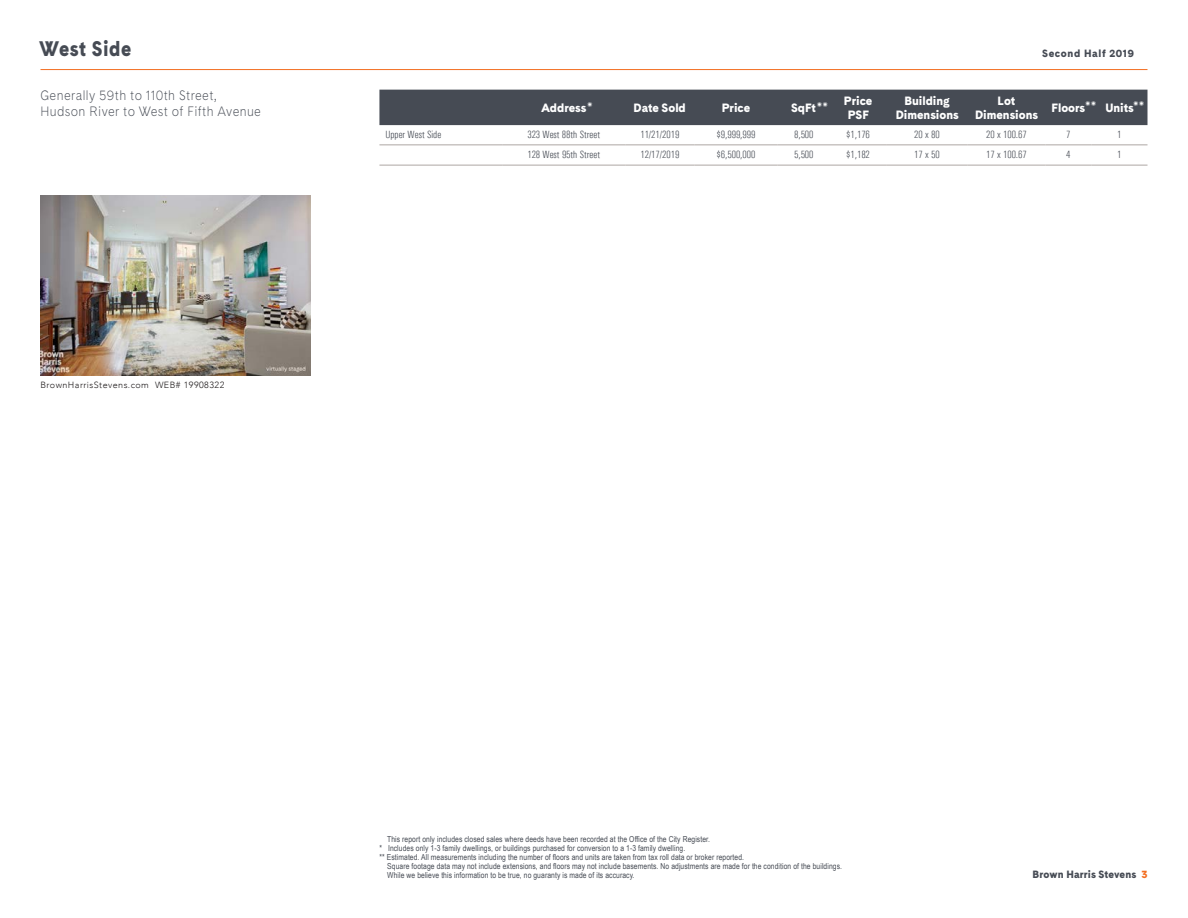
<style>
.page{position:relative;width:1188px;height:918px;background:#fff}
.page>*{position:absolute;margin:0;border:0;box-sizing:border-box;transform-origin:0 0}
.Headline_B_All_Caps{font:900 21px "Cadiz";letter-spacing:.03em;color:#464b54;scale:.9 1}
.Headline_B_All_Caps-2{font:300 13.5px "Cadiz";letter-spacing:.03em;color:#464b54;scale:.9 1}
.t1{font:900 12px/14.4px "Cadiz";color:#fff;text-align:center}
.t2{font:300 condensed 10.5px "Univers";color:#464b54}
.t3{font:900 10.5px "Cadiz";letter-spacing:.01em;color:#464b54}
.t4{font:900 10.5px "Cadiz";letter-spacing:.06em;color:#464b54}
.t5{font:900 10.5px "Cadiz";color:#fff}
.Photo_Caption_Gray{font:300 9px "Avenir";letter-spacing:.05em;color:#231f20}
.t6{font:8.25px "Arial Narrow";letter-spacing:.01em;color:#464b54}
.s1{color:#f36e21}
</style>
<div class="page">
<hr style="left:40px;top:69px;width:1108px;height:1px;background:#f36e21">
<div style="left:379px;top:90px;width:769px;height:35px;background:#464b54"></div>
<hr style="left:379px;top:145px;width:123px;height:1px;background:#ada6a3">
<hr style="left:502px;top:145px;width:123px;height:1px;background:#ada6a3">
<hr style="left:625px;top:145px;width:69px;height:1px;background:#ada6a3">
<hr style="left:694px;top:145px;width:84px;height:1px;background:#ada6a3">
<hr style="left:778px;top:145px;width:52px;height:1px;background:#ada6a3">
<hr style="left:830px;top:145px;width:56px;height:1px;background:#ada6a3">
<hr style="left:886px;top:145px;width:82px;height:1px;background:#ada6a3">
<hr style="left:968px;top:145px;width:77px;height:1px;background:#ada6a3">
<hr style="left:1045px;top:145px;width:46px;height:1px;background:#ada6a3">
<hr style="left:1091px;top:145px;width:56px;height:1px;background:#ada6a3">
<hr style="left:379px;top:165px;width:123px;height:1px;background:#ada6a3">
<hr style="left:502px;top:165px;width:123px;height:1px;background:#ada6a3">
<hr style="left:625px;top:165px;width:69px;height:1px;background:#ada6a3">
<hr style="left:694px;top:165px;width:84px;height:1px;background:#ada6a3">
<hr style="left:778px;top:165px;width:52px;height:1px;background:#ada6a3">
<hr style="left:830px;top:165px;width:56px;height:1px;background:#ada6a3">
<hr style="left:886px;top:165px;width:82px;height:1px;background:#ada6a3">
<hr style="left:968px;top:165px;width:77px;height:1px;background:#ada6a3">
<hr style="left:1045px;top:165px;width:46px;height:1px;background:#ada6a3">
<hr style="left:1091px;top:165px;width:56px;height:1px;background:#ada6a3">
<img style="left:41px;top:195px;width:270px;height:180px">
<p class="Headline_B_All_Caps" style="left:39px;top:35px;width:104px">West Side</p>
<p class="Headline_B_All_Caps-2" style="left:40px;top:87px;width:197px">Generally 59th to 110th Street,</p>
<p class="Headline_B_All_Caps-2" style="left:40px;top:103px;width:247px">Hudson River to West of Fifth Avenue</p>
<p class="Photo_Caption_Gray" style="left:40px;top:380px;width:185px">BrownHarrisStevens.com WEB# 19908322</p>
<p class="t4" style="left:1042px;top:46px;width:93px">Second Half 2019</p>
<p class="t1" style="left:541px;top:101px;width:47px">Address</p>
<p class="t1" style="left:634px;top:101px;width:54px">Date Sold</p>
<p class="t1" style="left:722px;top:101px;width:30px">Price</p>
<p class="t1" style="left:791px;top:101px;width:26px">SqFt</p>
<p class="t1" style="left:844px;top:94px;width:30px">Price<br>PSF</p>
<p class="t1" style="left:896px;top:94px;width:65px">Building<br>Dimensions</p>
<p class="t1" style="left:998px;top:94px;width:19px">Lot</p>
<p class="t5" style="left:587px;top:99px;width:7px">*</p>
<p class="t5" style="left:817px;top:99px;width:13px">**</p>
<p class="t5" style="left:1085px;top:99px;width:13px">**</p>
<p class="t5" style="left:1133px;top:99px;width:13px">**</p>
<p class="t1" style="left:1052px;top:101px;width:35px">Floors</p>
<p class="t1" style="left:1105px;top:101px;width:30px">Units</p>
<p class="t1" style="left:975px;top:109px;width:65px">Dimensions</p>
<p class="t2" style="left:385px;top:128px;width:57px">Upper West Side</p>
<p class="t2" style="left:527px;top:128px;width:74px">323 West 88th Street</p>
<p class="t2" style="left:640px;top:128px;width:40px">11/21/2019</p>
<p class="t2" style="left:717px;top:128px;width:40px">$9,999,999</p>
<p class="t2" style="left:794px;top:128px;width:21px">8,500</p>
<p class="t2" style="left:846px;top:128px;width:25px">$1,176</p>
<p class="t2" style="left:914px;top:128px;width:27px">20 x 80</p>
<p class="t2" style="left:986px;top:128px;width:42px">20 x 100.67</p>
<p class="t2" style="left:1066px;top:128px;width:6px">7</p>
<p class="t2" style="left:1117px;top:128px;width:6px">1</p>
<p class="t2" style="left:527px;top:148px;width:74px">128 West 95th Street</p>
<p class="t2" style="left:640px;top:148px;width:40px">12/17/2019</p>
<p class="t2" style="left:717px;top:148px;width:40px">$6,500,000</p>
<p class="t2" style="left:794px;top:148px;width:21px">5,500</p>
<p class="t2" style="left:846px;top:148px;width:25px">$1,182</p>
<p class="t2" style="left:914px;top:148px;width:27px">17 x 50</p>
<p class="t2" style="left:986px;top:148px;width:42px">17 x 100.67</p>
<p class="t2" style="left:1066px;top:148px;width:6px">4</p>
<p class="t2" style="left:1117px;top:148px;width:6px">1</p>
<p class="t6" style="left:387px;top:833px;width:324px">This report only includes closed sales where deeds have been recorded at the Office of the City Register.</p>
<p class="t6" style="left:379px;top:842px;width:307px">* Includes only 1-3 family dwellings, or buildings purchased for conversion to a 1-3 family dwelling.</p>
<p class="t6" style="left:379px;top:851px;width:366px">** Estimated. All measurements including the number of floors and units are taken from tax roll data or broker reported.</p>
<p class="t6" style="left:387px;top:860px;width:456px">Square footage data may not include extensions, and floors may not include basements. No adjustments are made for the condition of the buildings.</p>
<p class="t6" style="left:387px;top:869px;width:249px">While we believe this information to be true, no guaranty is made of its accuracy.</p>
<p class="t3" style="left:1033px;top:867px;width:116px">Brown Harris Stevens <span class="s1">3</span></p>
</div>
